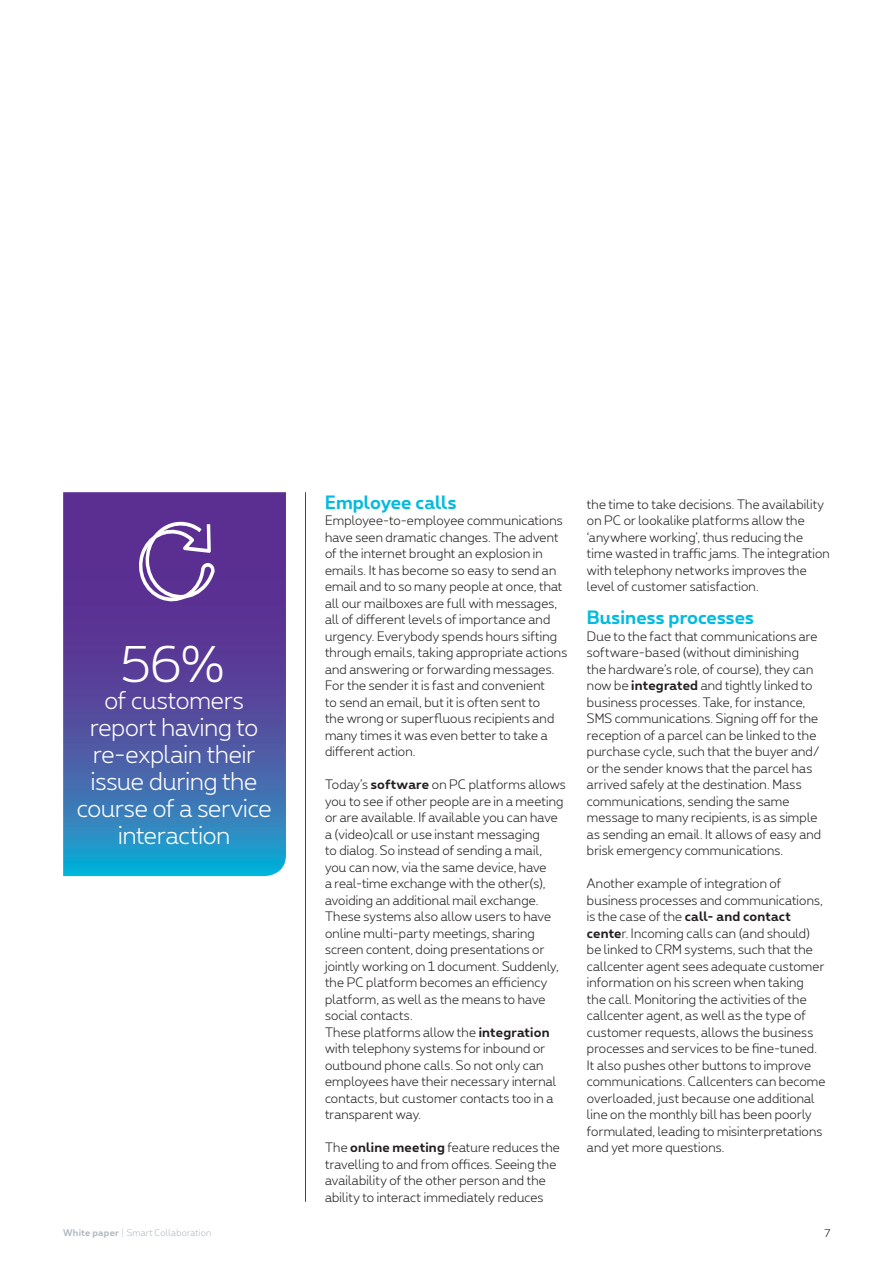
<style>
.page{position:relative;width:893px;height:1263px;background:#fff}
.page>*{position:absolute;margin:0;border:0;box-sizing:border-box;transform-origin:0 0}
.t1{font:300 48px "Proximus";color:#fff}
.t2{font:300 24px/27px "Proximus";color:#fff;text-align:center}
.t3{font:700 18px "Proximus";letter-spacing:.005em;color:#02bbdf}
.t4{font:300 12.75px/16.5px "Proximus";letter-spacing:.015em;color:#231f20}
.t5{font:300 10.5px "Proximus";color:#231f20}
.t6{font:300 9px "Proximus";letter-spacing:.025em;color:#b1b9bf}
.s1{font-weight:700}
</style>
<div class="page">
<hr style="left:305px;top:492px;width:1px;height:710px;background:#5b2e91">
<svg style="left:63px;top:492px;width:223px;height:384px;background:#4b54a3"></svg>
<svg style="left:138px;top:522px;width:77px;height:80px"></svg>
<h1 class="t1" style="left:121px;top:632px;width:108px">56%</h1>
<h2 class="t2" style="left:77px;top:685px;width:196px">of customers report having to re-explain their issue during the course of a service interaction</h2>
<h3 class="t3" style="left:325px;top:489px;width:133px">Employee calls</h3>
<p class="t4" style="left:325px;top:512px;width:244px">Employee-to-employee communications have seen dramatic changes. The advent of the internet brought an explosion in emails. It has become so easy to send an email and to so many people at once, that all our mailboxes are full with messages, all of different levels of importance and urgency. Everybody spends hours sifting through emails, taking appropriate actions and answering or forwarding messages.<br>For the sender it is fast and convenient<br>to send an email, but it is often sent to<br>the wrong or superfluous recipients and many times it was even better to take a different action.</p>
<p class="t4" style="left:325px;top:776px;width:242px">Today’s <span class="s1">software</span> on PC platforms allows you to see if other people are in a meeting or are available. If available you can have a (video)call or use instant messaging<br>to dialog. So instead of sending a mail, you can now, via the same device, have<br>a real-time exchange with the other(s), avoiding an additional mail exchange.<br>These systems also allow users to have online multi-party meetings, sharing screen content, doing presentations or jointly working on 1 document. Suddenly, the PC platform becomes an efficiency platform, as well as the means to have social contacts.<br>These platforms allow the <span class="s1">integration </span>with telephony systems for inbound or outbound phone calls. So not only can employees have their necessary internal contacts, but customer contacts too in a transparent way.</p>
<p class="t4" style="left:325px;top:1139px;width:236px">The <span class="s1">online meeting</span> feature reduces the travelling to and from offices. Seeing the availability of the other person and the ability to interact immediately reduces</p>
<p class="t4" style="left:587px;top:495px;width:244px">the time to take decisions. The availability on PC or lookalike platforms allow the ‘anywhere working’, thus reducing the time wasted in traffic jams. The integration with telephony networks improves the level of customer satisfaction.</p>
<h3 class="t3" style="left:587px;top:604px;width:169px">Business processes</h3>
<p class="t4" style="left:587px;top:627px;width:236px">Due to the fact that communications are software-based (without diminishing<br>the hardware’s role, of course), they can now be <span class="s1">integrated</span> and tightly linked to business processes. Take, for instance, SMS communications. Signing off for the reception of a parcel can be linked to the purchase cycle, such that the buyer and/ or the sender knows that the parcel has arrived safely at the destination. Mass communications, sending the same message to many recipients, is as simple as sending an email. It allows of easy and brisk emergency communications.</p>
<p class="t4" style="left:587px;top:875px;width:240px">Another example of integration of business processes and communications, is the case of the <span class="s1">call- and contact cente</span>r. Incoming calls can (and should) be linked to CRM systems, such that the callcenter agent sees adequate customer information on his screen when taking the call. Monitoring the activities of the callcenter agent, as well as the type of customer requests, allows the business processes and services to be fine-tuned.<br>It also pushes other buttons to improve communications. Callcenters can become overloaded, just because one additional line on the monthly bill has been poorly formulated, leading to misinterpretations and yet more questions.</p>
<p class="t6" style="left:63px;top:1227px;width:150px"><span class="s1">White paper</span> | Smart Collaboration</p>
<p class="t5" style="left:825px;top:1226px;width:7px">7</p>
</div>
